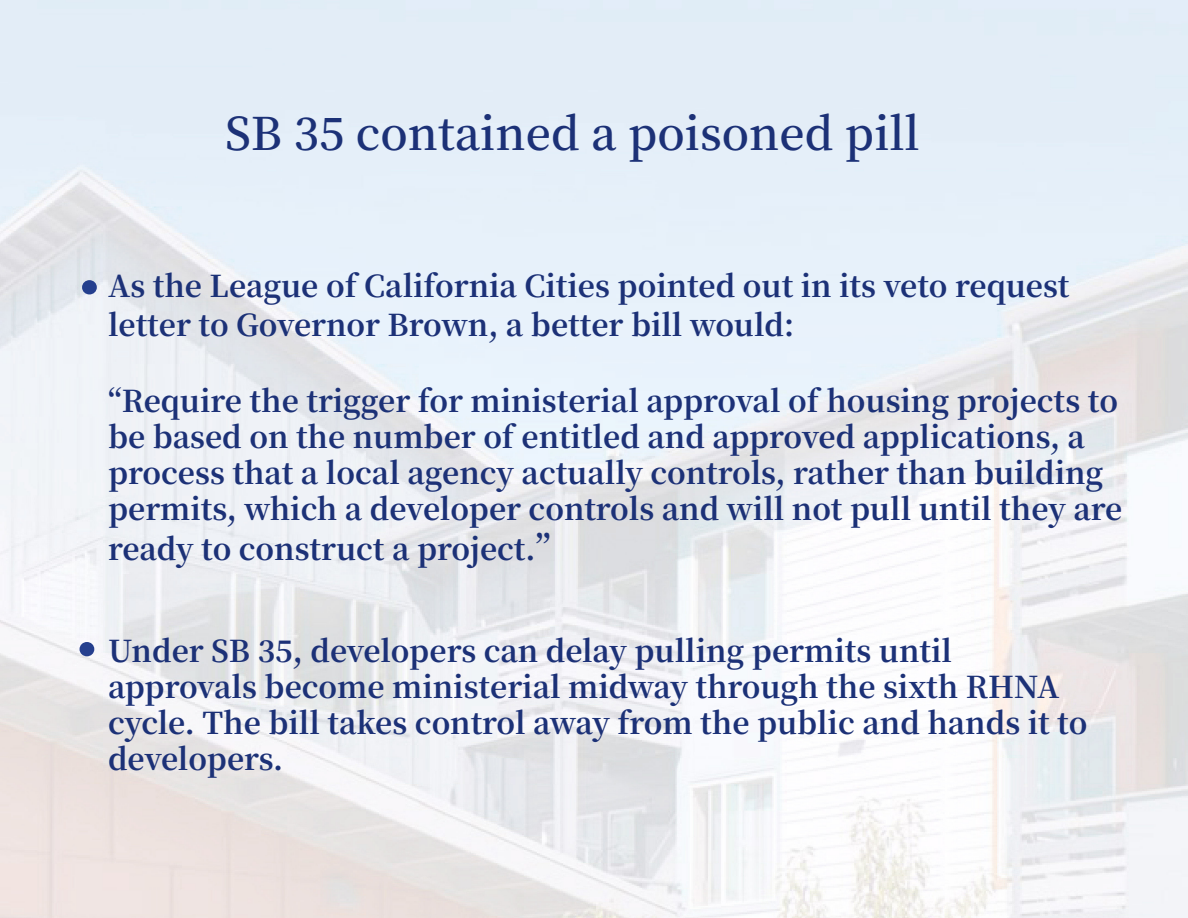
<style>
.page{position:relative;width:1188px;height:918px;background:#fff}
.page>*{position:absolute;margin:0;border:0;box-sizing:border-box;transform-origin:0 0}
.t1{font:500 60px "Noto Serif KR";color:#253f8e;scale:1.04 1}
.t2{font:600 45px "Noto Serif KR";color:#1c3177}
.t3{font:700 30px/36px "Noto Serif KR";color:#1c3177}
.s1{font-size:33px}
</style>
<div class="page">
<p class="t2" style="left:225px;top:108px;width:696px">SB 35 contained a poisoned pill</p>
<p class="t1" style="left:79px;top:253px;width:22px">•</p>
<p class="t3" style="left:108px;top:267px;width:963px;line-height:39.6px">As the League of California Cities pointed out in its veto request letter to Governor Brown, a better bill would:</p>
<p class="t3" style="left:108px;top:384px;width:1016px">“Require the trigger for ministerial approval of housing projects to be based on the number of entitled and approved applications, a process that a local agency actually controls, rather than building permits, which a developer controls and will not pull until they are</p>
<p class="t3" style="left:108px;top:531px;width:444px">ready to construct a project.<span class="s1">”</span></p>
<p class="t1" style="left:76px;top:615px;width:22px">•</p>
<p class="t3" style="left:108px;top:633px;width:981px">Under SB 35, developers can delay pulling permits until approvals become ministerial midway through the sixth RHNA cycle. The bill takes control away from the public and hands it to developers.</p>
</div>
